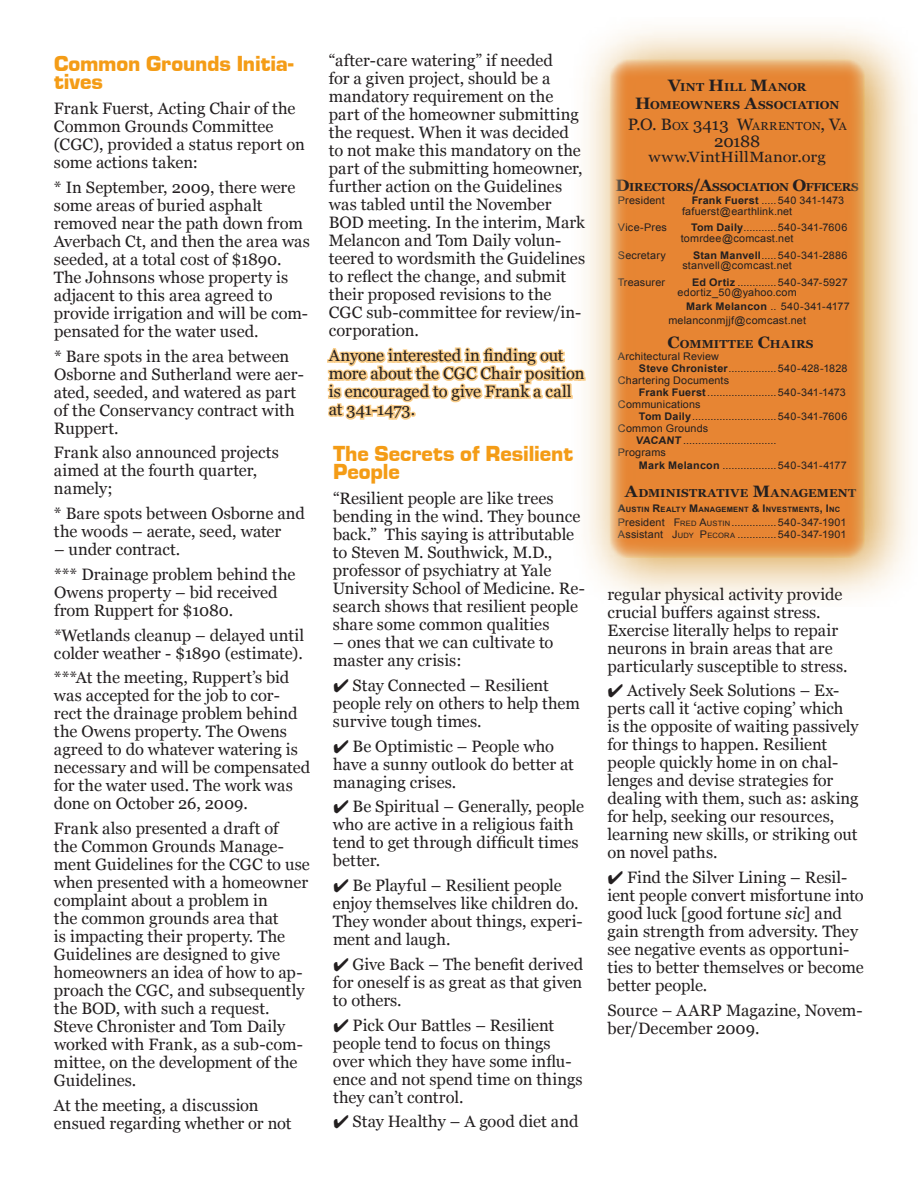
<style>
.page{position:relative;width:918px;height:1188px;background:#fff}
.page>*{position:absolute;margin:0;border:0;box-sizing:border-box;transform-origin:0 0}
.t1{font:900 22.5px/18px "Eurostar";letter-spacing:-.005em;color:#f49c16}
.t2{font:16.5px/18px "Georgia";color:#231f20}
.t3{font:14.85px "Georgia";letter-spacing:.015em;color:#231f20;scale:1.11 1}
.t4{font:700 11.55px/18.1px "Georgia";letter-spacing:.005em;color:#231f20;text-align:center}
.t5{font:700 11.55px "Georgia";letter-spacing:-.035em;color:#231f20}
.t6{font:10.5px/10.6px "Arial";letter-spacing:.015em;color:#231f20}
.t7{font:10.5px "Arial";letter-spacing:.035em;color:#231f20}
.t8{font:700 7.35px "Arial";letter-spacing:.03em;color:#231f20}
.s1{font-size:16.5px}
.s2{font-size:11.55px}
.s3{font-weight:700}
.s4{font-size:10.5px}
.s5{font-size:7.35px}
.s6{font-style:italic}
</style>
<div class="page">
<div style="left:569px;top:17px;width:349px;height:590px;background:#d08a18;opacity:.85"></div>
<div style="left:610px;top:60px;width:254px;height:497px;background:#e78533"></div>
<svg style="left:327px;top:338px;width:260px;height:84px"></svg>
<h1 class="t1" style="left:54px;top:54px;width:241px">Common Grounds Initia&shy;tives</h1>
<p class="t2" style="left:54px;top:99px;width:253px">Frank Fuerst, Acting Chair of the<br>Common Grounds Committee (CGC), provided a status report on some actions taken:</p>
<p class="t2" style="left:54px;top:178px;width:257px">* In September, 2009, there were some areas of buried asphalt removed near the path down from<br>Averbach Ct, and then the area was seeded, at a total cost of $1890.<br>The Johnsons whose property is adjacent to this area agreed to provide irrigation and will be com&shy;pensated for the water used.</p>
<p class="t2" style="left:54px;top:347px;width:251px">* Bare spots in the area between<br>Osborne and Sutherland were aer&shy;ated, seeded, and watered as part of the Conservancy contract with<br>Ruppert.</p>
<p class="t2" style="left:54px;top:444px;width:226px">Frank also announced projects aimed at the fourth quarter, namely;</p>
<p class="t2" style="left:54px;top:504px;width:252px">* Bare spots between Osborne and the woods – aerate, seed, water</p>
<p class="t2" style="left:54px;top:537px;width:243px;line-height:24.8px">– under contract.<br>*** Drainage problem behind the</p>
<p class="t2" style="left:54px;top:583px;width:225px">Owens property – bid received from Ruppert for $1080.</p>
<p class="t2" style="left:54px;top:626px;width:252px">*Wetlands cleanup – delayed until colder weather - $1890 (estimate).</p>
<p class="t2" style="left:54px;top:669px;width:258px">***At the meeting, Ruppert’s bid was accepted for the job to cor&shy;rect the drainage problem behind the Owens property. The Owens agreed to do whatever watering is necessary and will be compensated for the water used. The work was done on October 26, 2009.</p>
<p class="t2" style="left:54px;top:819px;width:257px">Frank also presented a draft of<br>the Common Grounds Manage&shy;ment Guidelines for the CGC to use when presented with a homeowner complaint about a problem in<br>the common grounds area that<br>is impacting their property. The<br>Guidelines are designed to give homeowners an idea of how to ap&shy;proach the CGC, and subsequently the BOD, with such a request.<br>Steve Chronister and Tom Daily worked with Frank, as a sub-com&shy;mittee, on the development of the<br>Guidelines.</p>
<p class="t2" style="left:54px;top:1096px;width:239px">At the meeting, a discussion ensued regarding whether or not</p>
<p class="t2" style="left:329px;top:52px;width:258px">“after-care watering” if needed<br>for a given project, should be a mandatory requirement on the part of the homeowner submitting the request. When it was decided to not make this mandatory on the part of the submitting homeowner, further action on the Guidelines was tabled until the November<br>BOD meeting. In the interim, Mark<br>Melancon and Tom Daily volun&shy;teered to wordsmith the Guidelines to reflect the change, and submit their proposed revisions to the<br>CGC sub-committee for review/in&shy;corporation.</p>
<p class="t2" style="left:329px;top:346px;width:257px">Anyone interested in finding out more about the CGC Chair position is encouraged to give Frank a call at 341-1473.</p>
<h1 class="t1" style="left:333px;top:444px;width:242px">The Secrets of Resilient<br>People</h1>
<p class="t2" style="left:333px;top:489px;width:253px">“Resilient people are like trees bending in the wind. They bounce back.” This saying is attributable to Steven M. Southwick, M.D., professor of psychiatry at Yale<br>University School of Medicine. Re&shy;search shows that resilient people share some common qualities</p>
<p class="t2" style="left:333px;top:633px;width:222px">– ones that we can cultivate to master any crisis:</p>
<p class="t2" style="left:333px;top:676px;width:248px">✔ Stay Connected – Resilient people rely on others to help them survive tough times.</p>
<p class="t2" style="left:333px;top:737px;width:242px">✔ Be Optimistic – People who have a sunny outlook do better at managing crises.</p>
<p class="t2" style="left:333px;top:798px;width:253px">✔ Be Spiritual – Generally, people who are active in a religious faith tend to get through difficult times better.</p>
<p class="t2" style="left:333px;top:876px;width:251px">✔ Be Playful – Resilient people enjoy themselves like children do.<br>They wonder about things, experi&shy;ment and laugh.</p>
<p class="t2" style="left:333px;top:955px;width:252px;text-align:justify">✔ Give Back – The benefit derived for oneself is as great as that given to others.</p>
<p class="t2" style="left:333px;top:1016px;width:251px">✔ Pick Our Battles – Resilient people tend to focus on things over which they have some influ&shy;ence and not spend time on things they can’t control.</p>
<p class="t2" style="left:333px;top:1113px;width:247px">✔ Stay Healthy – A good diet and</p>
<p class="t4" style="left:635px;top:78px;width:206px"><span class="s1">V</span>INT <span class="s1">H</span>ILL <span class="s1">M</span>ANOR<br><span class="s1">H</span>OMEOWNERS <span class="s1">A</span>SSOCIATION</p>
<p class="t2" style="left:628px;top:117px;width:221px;line-height:16.5px;text-align:center">P.O. B<span class="s2">OX</span> 3413 W<span class="s2">ARRENTON</span>, V<span class="s2">A<br></span>20188</p>
<p class="t3" style="left:649px;top:149px;width:161px">www.VintHillManor.org</p>
<p class="t5" style="left:616px;top:180px;width:245px"><span class="s1">D</span>IRECTORS<span class="s1">/A</span>SSOCIATION <span class="s1">O</span>FFICERS</p>
<p class="t6" style="left:618px;top:195px;width:48px">President</p>
<p class="t6" style="left:682px;top:195px;width:164px;text-indent:10px"><span class="s3">Frank Fuerst</span> .....540 341-1473 fafuerst@earthlink.net</p>
<p class="t6" style="left:618px;top:223px;width:51px">Vice-Pres</p>
<p class="t6" style="left:681px;top:223px;width:168px;text-indent:10px"><span class="s3">Tom Daily</span> ...........540-341-7606 tomrdee@comcast.net</p>
<p class="t6" style="left:618px;top:250px;width:50px">Secretary</p>
<p class="t6" style="left:682px;top:250px;width:167px;text-indent:11px"><span class="s3">Stan Manvell</span> .....540-341-2886 stanvell@comcast.net</p>
<p class="t6" style="left:618px;top:277px;width:49px">Treasurer</p>
<p class="t6" style="left:678px;top:277px;width:172px;text-indent:15px"><span class="s3">Ed Ortiz</span> .............540-347-5927 edortiz_50@yahoo.com</p>
<p class="t6" style="left:668px;top:300px;width:183px;line-height:13.6px;text-indent:18px"><span class="s3">Mark Melancon</span> .. 540-341-4177 melanconmjjf@comcast.net</p>
<p class="t4" style="left:667px;top:335px;width:148px"><span class="s1">C</span>OMMITTEE <span class="s1">C</span>HAIRS</p>
<p class="t6" style="left:618px;top:351px;width:103px">Architectural Review</p>
<p class="t6" style="left:639px;top:363px;width:210px"><span class="s3">Steve Chronister</span> ................540-428-1828</p>
<p class="t6" style="left:618px;top:375px;width:113px">Chartering Documents</p>
<p class="t6" style="left:639px;top:387px;width:208px"><span class="s3">Frank Fuerst</span> .......................540-341-1473</p>
<p class="t6" style="left:618px;top:399px;width:84px">Communications</p>
<p class="t7" style="left:639px;top:410px;width:210px"><span class="s3">Tom Daily</span> ............................540-341-7606</p>
<p class="t6" style="left:618px;top:423px;width:92px">Common Grounds</p>
<p class="t6" style="left:636px;top:435px;width:142px"><span class="s3">VACANT</span> ...............................</p>
<p class="t6" style="left:618px;top:448px;width:49px">Programs</p>
<p class="t6" style="left:639px;top:460px;width:209px"><span class="s3">Mark Melancon</span> ..................540-341-4177</p>
<p class="t4" style="left:625px;top:484px;width:233px"><span class="s1">A</span>DMINISTRATIVE <span class="s1">M</span>ANAGEMENT</p>
<p class="t8" style="left:618px;top:505px;width:224px"><span class="s4">A</span>USTIN <span class="s4">R</span>EALTY <span class="s4">M</span>ANAGEMENT <span class="s4">&amp; I</span>NVESTMENTS<span class="s4">, I</span>NC</p>
<p class="t6" style="left:618px;top:516px;width:230px;line-height:12.1px">President F<span class="s5">RED</span> A<span class="s5">USTIN</span> ...............540-347-1901<br>Assistant J<span class="s5">UDY</span> P<span class="s5">ECORA</span> .............540-347-1901</p>
<p class="t2" style="left:608px;top:585px;width:242px">regular physical activity provide crucial buffers against stress.<br>Exercise literally helps to repair neurons in brain areas that are particularly susceptible to stress.</p>
<p class="t2" style="left:607px;top:682px;width:253px">✔ Actively Seek Solutions – Ex&shy;perts call it ‘active coping’ which is the opposite of waiting passively for things to happen. Resilient people quickly home in on chal&shy;lenges and devise strategies for dealing with them, such as: asking for help, seeking our resources, learning new skills, or striking out on novel paths.</p>
<p class="t2" style="left:607px;top:868px;width:258px">✔ Find the Silver Lining – Resil&shy;ient people convert misfortune into good luck [good fortune <span class="s6">sic</span>] and gain strength from adversity. They see negative events as opportuni&shy;ties to better themselves or become better people.</p>
<p class="t2" style="left:607px;top:1001px;width:257px">Source – AARP Magazine, Novem&shy;ber/December 2009.</p>
</div>
